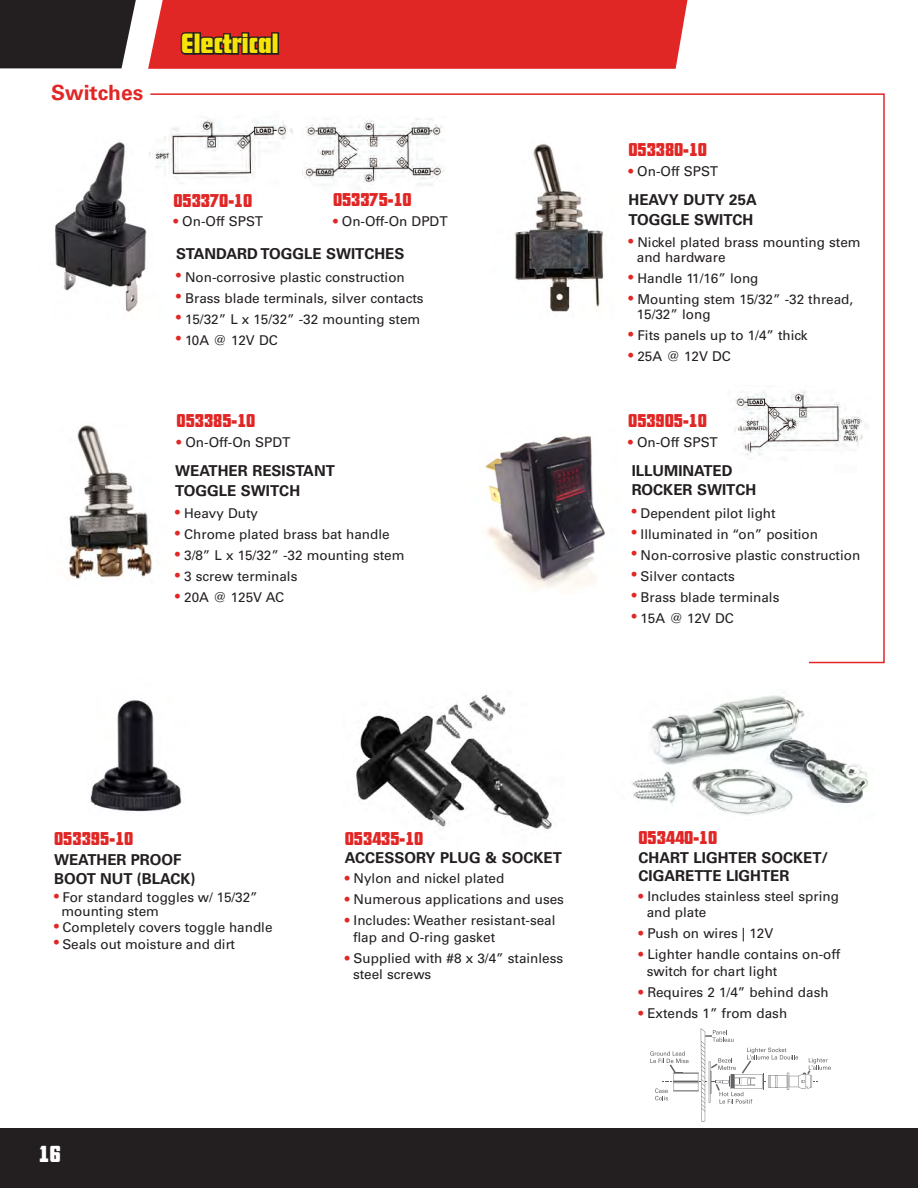
<style>
.page{position:relative;width:918px;height:1188px;background:#fff}
.page>*{position:absolute;margin:0;border:0;box-sizing:border-box;transform-origin:0 0}
.t1{font:27px "Futana";color:#f6e308}
.t2{font:22.5px "Futana";color:#fff}
.t3{font:700 21px "Univers LT Std";color:#e12725}
.t4{font:18px "Futana";letter-spacing:-.005em;color:#e12725}
.t5{font:700 15px "Univers LT Std";color:#231f20}
.t6{font:13.5px/16.5px "Univers LT Std";color:#231f20}
.s1{color:#e12725}
</style>
<div class="page">
<div style="left:0;top:0;width:136px;height:68px;background:#231f20"></div>
<div style="left:0;top:1128px;width:918px;height:60px;background:#231f20"></div>
<img style="left:55px;top:140px;width:92px;height:172px">
<img style="left:67px;top:425px;width:82px;height:154px">
<svg style="left:149px;top:93px;width:736px;height:571px"></svg>
<img style="left:150px;top:113px;width:143px;height:87px">
<img style="left:150px;top:111px;width:142px;height:87px">
<img style="left:727px;top:386px;width:143px;height:86px">
<img style="left:303px;top:117px;width:142px;height:86px">
<img style="left:90px;top:700px;width:92px;height:112px">
<img style="left:356px;top:694px;width:196px;height:136px">
<img style="left:632px;top:695px;width:237px;height:120px">
<svg style="left:148px;top:0;width:540px;height:69px;background:#da2c2a"></svg>
<div style="left:271px;top:32px;width:8px;height:23px;border:3px solid #231f20"></div>
<svg style="left:650px;top:1028px;width:181px;height:94px"></svg>
<p class="t3" style="left:51px;top:80px;width:94px">Switches</p>
<p class="t1" style="left:181px;top:29px;width:99px">Electrical</p>
<p class="t4" style="left:173px;top:191px;width:80px">053370-10</p>
<p class="t6" style="left:173px;top:213px;width:91px"><span class="s1">•</span> On-Off SPST</p>
<p class="t4" style="left:333px;top:190px;width:80px">053375-10</p>
<p class="t6" style="left:333px;top:213px;width:116px"><span class="s1">•</span> On-Off-On DPDT</p>
<p class="t5" style="left:176px;top:245px;width:230px">STANDARD TOGGLE SWITCHES</p>
<p class="t6" style="left:176px;top:269px;width:230px"><span class="s1">•</span> Non-corrosive plastic construction</p>
<p class="t6" style="left:176px;top:290px;width:249px"><span class="s1">•</span> Brass blade terminals, silver contacts</p>
<p class="t6" style="left:176px;top:311px;width:246px"><span class="s1">•</span> 15/32” L x 15/32” -32 mounting stem</p>
<p class="t6" style="left:176px;top:332px;width:103px"><span class="s1">•</span> 10A @ 12V DC</p>
<p class="t4" style="left:177px;top:411px;width:80px">053385-10</p>
<p class="t6" style="left:177px;top:434px;width:115px"><span class="s1">•</span> On-Off-On SPDT</p>
<p class="t5" style="left:175px;top:462px;width:161px">WEATHER RESISTANT</p>
<p class="t5" style="left:175px;top:482px;width:126px">TOGGLE SWITCH</p>
<p class="t6" style="left:175px;top:505px;width:84px"><span class="s1">•</span> Heavy Duty</p>
<p class="t6" style="left:175px;top:526px;width:216px"><span class="s1">•</span> Chrome plated brass bat handle</p>
<p class="t6" style="left:175px;top:547px;width:231px"><span class="s1">•</span> 3/8” L x 15/32” -32 mounting stem</p>
<p class="t6" style="left:175px;top:568px;width:124px"><span class="s1">•</span> 3 screw terminals</p>
<p class="t6" style="left:175px;top:589px;width:110px"><span class="s1">•</span> 20A @ 125V AC</p>
<p class="t4" style="left:628px;top:140px;width:80px">053380-10</p>
<p class="t6" style="left:628px;top:163px;width:91px"><span class="s1">•</span> On-Off SPST</p>
<p class="t5" style="left:629px;top:191px;width:130px">HEAVY DUTY 25A</p>
<p class="t5" style="left:629px;top:211px;width:126px">TOGGLE SWITCH</p>
<p class="t6" style="left:629px;top:234px;width:233px"><span class="s1">•</span> Nickel plated brass mounting stem</p>
<p class="t6" style="left:637px;top:249px;width:90px">and hardware</p>
<p class="t6" style="left:629px;top:270px;width:131px"><span class="s1">•</span> Handle 11/16” long</p>
<p class="t6" style="left:629px;top:291px;width:226px"><span class="s1">•</span> Mounting stem 15/32” -32 thread,</p>
<p class="t6" style="left:637px;top:306px;width:75px">15/32” long</p>
<p class="t6" style="left:629px;top:327px;width:180px"><span class="s1">•</span> Fits panels up to 1/4” thick</p>
<p class="t6" style="left:629px;top:348px;width:104px"><span class="s1">•</span> 25A @ 12V DC</p>
<p class="t4" style="left:628px;top:411px;width:80px">053905-10</p>
<p class="t6" style="left:628px;top:434px;width:91px"><span class="s1">•</span> On-Off SPST</p>
<p class="t5" style="left:632px;top:462px;width:102px">ILLUMINATED</p>
<p class="t5" style="left:632px;top:481px;width:126px">ROCKER SWITCH</p>
<p class="t6" style="left:632px;top:505px;width:145px"><span class="s1">•</span> Dependent pilot light</p>
<p class="t6" style="left:632px;top:526px;width:188px"><span class="s1">•</span> Illuminated in “on” position</p>
<p class="t6" style="left:632px;top:547px;width:230px"><span class="s1">•</span> Non-corrosive plastic construction</p>
<p class="t6" style="left:632px;top:568px;width:105px"><span class="s1">•</span> Silver contacts</p>
<p class="t6" style="left:632px;top:589px;width:149px"><span class="s1">•</span> Brass blade terminals</p>
<p class="t6" style="left:632px;top:610px;width:104px"><span class="s1">•</span> 15A @ 12V DC</p>
<p class="t4" style="left:54px;top:829px;width:81px">053395-10</p>
<p class="t5" style="left:54px;top:850px;width:129px">WEATHER PROOF</p>
<p class="t5" style="left:54px;top:870px;width:143px">BOOT NUT (BLACK)</p>
<p class="t6" style="left:62px;top:891px;width:198px;line-height:13.5px;text-indent:-8px"><span class="s1">•</span> For standard toggles w/ 15/32” mounting stem</p>
<p class="t6" style="left:54px;top:919px;width:220px"><span class="s1">•</span> Completely covers toggle handle</p>
<p class="t6" style="left:54px;top:936px;width:183px"><span class="s1">•</span> Seals out moisture and dirt</p>
<h2 class="t2" style="left:38px;top:1142px;width:24px">16</h2>
<p class="t4" style="left:345px;top:829px;width:80px">053435-10</p>
<p class="t5" style="left:345px;top:849px;width:219px">ACCESSORY PLUG &amp; SOCKET</p>
<p class="t6" style="left:345px;top:870px;width:161px"><span class="s1">•</span> Nylon and nickel plated</p>
<p class="t6" style="left:345px;top:891px;width:221px"><span class="s1">•</span> Numerous applications and uses</p>
<p class="t6" style="left:353px;top:912px;width:204px;text-indent:-8px"><span class="s1">•</span> Includes: Weather resistant-seal flap and O-ring gasket</p>
<p class="t6" style="left:353px;top:950px;width:212px;text-indent:-8px"><span class="s1">•</span> Supplied with #8 x 3/4” stainless steel screws</p>
<p class="t4" style="left:639px;top:828px;width:80px">053440-10</p>
<p class="t5" style="left:639px;top:848px;width:191px">CHART LIGHTER SOCKET/</p>
<p class="t5" style="left:639px;top:867px;width:152px">CIGARETTE LIGHTER</p>
<p class="t6" style="left:647px;top:888px;width:194px;text-indent:-8px"><span class="s1">•</span> Includes stainless steel spring and plate</p>
<p class="t6" style="left:639px;top:925px;width:136px"><span class="s1">•</span> Push on wires | 12V</p>
<p class="t6" style="left:647px;top:946px;width:195px;text-indent:-8px"><span class="s1">•</span> Lighter handle contains on-off switch for chart light</p>
<p class="t6" style="left:639px;top:984px;width:192px"><span class="s1">•</span> Requires 2 1/4” behind dash</p>
<p class="t6" style="left:639px;top:1005px;width:150px"><span class="s1">•</span> Extends 1” from dash</p>
</div>
